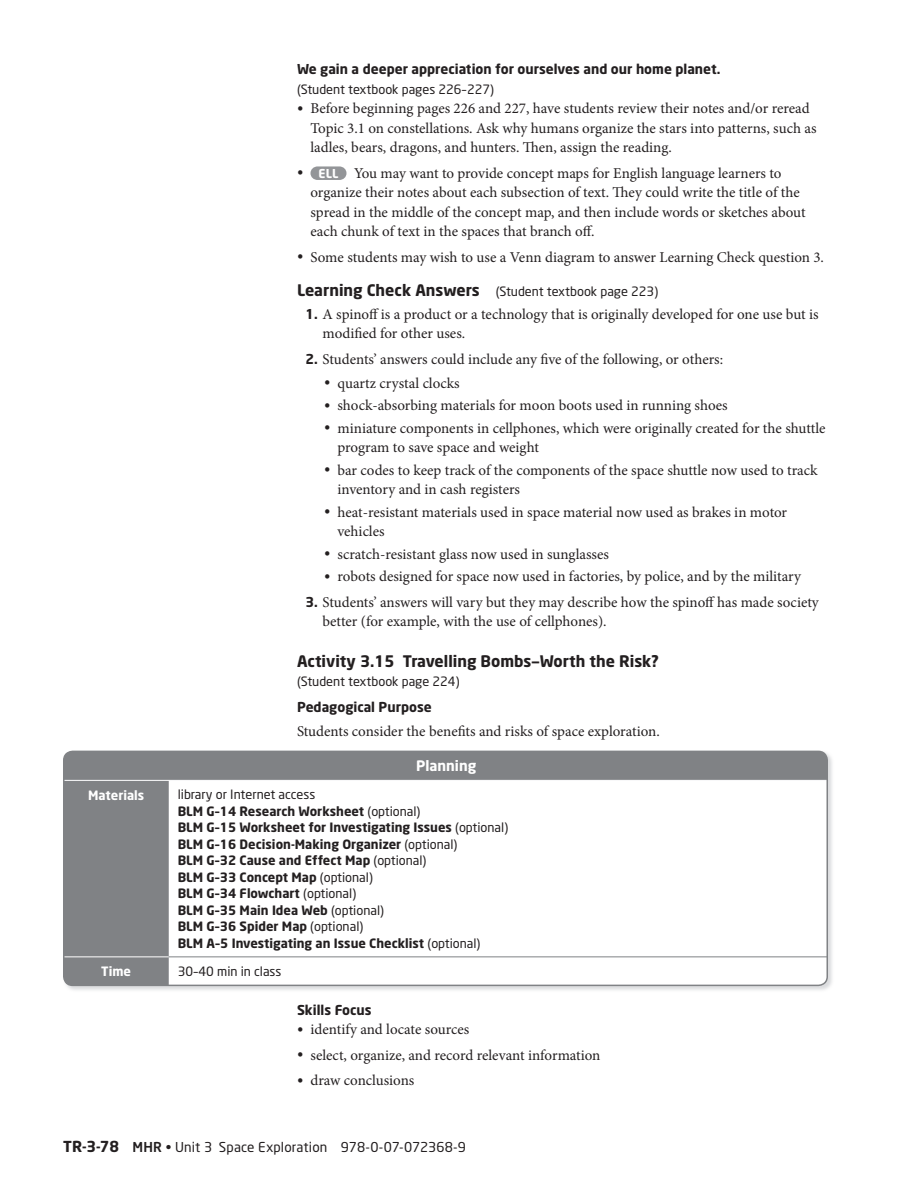
<style>
.page{position:relative;width:918px;height:1188px;background:#fff}
.page>*{position:absolute;margin:0;border:0;box-sizing:border-box;transform-origin:0 0}
.t1{font:700 15.75px "Neo Sans";color:#231f20}
.t2{font:15px/19.5px "Minion Pro";color:#231f20}
.t3{font:700 14.25px "Neo Sans";color:#fff}
.t4{font:700 13.5px "Neo Sans";color:#231f20}
.t5{font:13.5px "Neo Sans";letter-spacing:.01em;color:#231f20}
.t6{font:700 12.75px/16.5px "Neo Sans";color:#231f20}
.t7{font:12.75px "Neo Sans";color:#231f20}
.t8{font:700 12.75px "Neo Sans";color:#fff}
.s1{font-size:16.5px}
.s2{font-family:"Neo Sans";font-weight:700;font-size:12.15px;color:#fff}
.s3{font-weight:700;font-size:15.75px}
.s4{font-family:"Neo Sans";font-weight:700;font-size:13.5px}
.s5{font-weight:400}
.s6{font-weight:700;font-size:15px}
.s7{font-weight:500}
</style>
<div class="page">
<div style="left:310px;top:166px;width:36px;height:14px;background:#939598;border-radius:7px"></div>
<img style="left:63px;top:750px;width:769px;height:240px">
<svg style="left:64px;top:751px;width:763px;height:234px;fill:#808285"></svg>
<svg style="left:66px;top:780px;width:759px;height:178px"></svg>
<hr style="left:169px;top:956px;width:658px;height:1px;background:#808285">
<div style="left:63px;top:751px;width:765px;height:235px;border:2px solid #808285;border-radius:9px"></div>
<p class="t4" style="left:297px;top:64px;width:425px">We gain a deeper appreciation for ourselves and our home planet.</p>
<p class="t7" style="left:297px;top:84px;width:199px">(Student textbook pages 226–227)</p>
<p class="t2" style="left:310px;top:100px;width:508px;text-indent:-14px"><span class="s1">•</span> Before beginning pages 226 and 227, have students review their notes and/or reread<br>Topic 3.1 on constellations. Ask why humans organize the stars into patterns, such as ladles, bears, dragons, and hunters. Then, assign the reading.</p>
<p class="t2" style="left:310px;top:164px;width:497px;text-indent:-14px"><span class="s1">•</span> <span class="s2">ELL</span> You may want to provide concept maps for English language learners to organize their notes about each subsection of text. They could write the title of the spread in the middle of the concept map, and then include words or sketches about each chunk of text in the spaces that branch off.</p>
<p class="t2" style="left:297px;top:248px;width:529px"><span class="s1">•</span> Some students may wish to use a Venn diagram to answer Learning Check question 3.</p>
<p class="t7" style="left:297px;top:287px;width:363px"><span class="s3">Learning Check Answers</span> (Student textbook page 223)</p>
<p class="t2" style="left:322px;top:305px;width:498px;text-indent:-17px"><span class="s4">1.</span> A spinoff is a product or a technology that is originally developed for one use but is modified for other uses.</p>
<p class="t2" style="left:306px;top:350px;width:419px"><span class="s4">2.</span> Students’ answers could include any five of the following, or others:</p>
<p class="t2" style="left:324px;top:374px;width:137px"><span class="s1">•</span> quartz crystal clocks</p>
<p class="t2" style="left:324px;top:397px;width:405px"><span class="s1">•</span> shock-absorbing materials for moon boots used in running shoes</p>
<p class="t2" style="left:338px;top:419px;width:490px;text-indent:-14px"><span class="s1">•</span> miniature components in cellphones, which were originally created for the shuttle program to save space and weight</p>
<p class="t2" style="left:338px;top:461px;width:482px;text-indent:-14px"><span class="s1">•</span> bar codes to keep track of the components of the space shuttle now used to track inventory and in cash registers</p>
<p class="t2" style="left:338px;top:503px;width:451px;text-indent:-14px"><span class="s1">•</span> heat-resistant materials used in space material now used as brakes in motor vehicles</p>
<p class="t2" style="left:324px;top:545px;width:287px"><span class="s1">•</span> scratch-resistant glass now used in sunglasses</p>
<p class="t2" style="left:324px;top:568px;width:479px"><span class="s1">•</span> robots designed for space now used in factories, by police, and by the military</p>
<p class="t2" style="left:322px;top:593px;width:498px;text-indent:-17px"><span class="s4">3.</span> Students’ answers will vary but they may describe how the spinoff has made society better (for example, with the use of cellphones).</p>
<p class="t1" style="left:297px;top:654px;width:364px">Activity 3.15 Travelling Bombs—Worth the Risk?</p>
<p class="t7" style="left:297px;top:677px;width:164px">(Student textbook page 224)</p>
<p class="t4" style="left:297px;top:701px;width:136px">Pedagogical Purpose</p>
<p class="t2" style="left:297px;top:722px;width:364px">Students consider the benefits and risks of space exploration.</p>
<p class="t3" style="left:416px;top:760px;width:62px">Planning</p>
<p class="t8" style="left:88px;top:790px;width:58px">Materials</p>
<p class="t6" style="left:178px;top:787px;width:332px"><span class="s5">library or Internet access<br></span>BLM G–14 Research Worksheet <span class="s5">(optional)<br></span>BLM G–15 Worksheet for Investigating Issues <span class="s5">(optional)<br></span>BLM G–16 Decision-Making Organizer <span class="s5">(optional)<br></span>BLM G–32 Cause and Effect Map <span class="s5">(optional)<br></span>BLM G–33 Concept Map <span class="s5">(optional)<br></span>BLM G–34 Flowchart <span class="s5">(optional)<br></span>BLM G–35 Main Idea Web <span class="s5">(optional)<br></span>BLM G–36 Spider Map <span class="s5">(optional)<br></span>BLM A–5 Investigating an Issue Checklist <span class="s5">(optional)</span></p>
<p class="t8" style="left:101px;top:966px;width:31px">Time</p>
<p class="t7" style="left:178px;top:966px;width:105px">30–40 min in class</p>
<p class="t4" style="left:297px;top:1004px;width:76px">Skills Focus</p>
<p class="t2" style="left:297px;top:1021px;width:174px"><span class="s1">•</span> identify and locate sources</p>
<p class="t2" style="left:297px;top:1046px;width:305px"><span class="s1">•</span> select, organize, and record relevant information</p>
<p class="t2" style="left:297px;top:1072px;width:119px"><span class="s1">•</span> draw conclusions</p>
<p class="t5" style="left:63px;top:1142px;width:404px"><span class="s6">TR-3-78</span> <span class="s7">MHR</span> • Unit 3 Space Exploration 978-0-07-072368-9</p>
</div>
